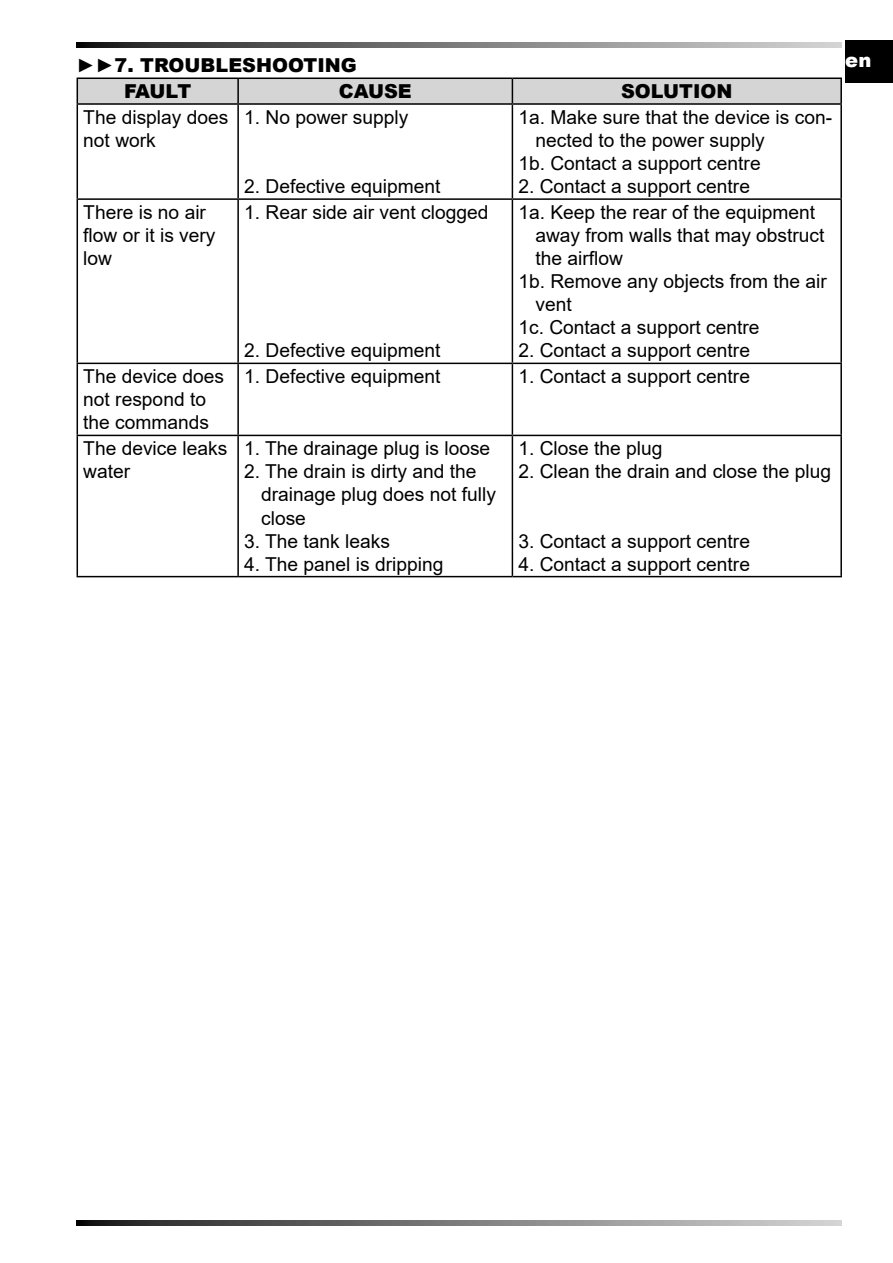
<style>
.page{position:relative;width:893px;height:1263px;background:#fff}
.page>*{position:absolute;margin:0;border:0;box-sizing:border-box;transform-origin:0 0}
.t1{font:900 19.5px "Arial";color:#fff}
.t2{font:19.2px/23.1px "Arial";color:#000}
.t3{font:900 19.2px/26.5px "Arial";color:#000}
</style>
<div class="page">
<svg style="left:77px;top:1221px;width:764px;height:5px"></svg>
<svg style="left:77px;top:43px;width:764px;height:5px"></svg>
<hr style="left:512px;top:78px;width:330px;height:1px;background:#000">
<div style="left:77px;top:78px;width:763px;height:25px;background:#d5d5d5"></div>
<hr style="left:840px;top:79px;width:2px;height:24px;background:#000">
<hr style="left:77px;top:103px;width:161px;height:2px;background:#000">
<hr style="left:77px;top:105px;width:1px;height:93px;background:#000">
<hr style="left:238px;top:103px;width:274px;height:2px;background:#000">
<hr style="left:237px;top:105px;width:2px;height:93px;background:#000">
<hr style="left:512px;top:103px;width:330px;height:2px;background:#000">
<hr style="left:512px;top:105px;width:1px;height:93px;background:#000">
<hr style="left:840px;top:105px;width:2px;height:93px;background:#000">
<hr style="left:77px;top:198px;width:161px;height:2px;background:#000">
<hr style="left:77px;top:200px;width:1px;height:163px;background:#000">
<hr style="left:238px;top:198px;width:274px;height:2px;background:#000">
<hr style="left:237px;top:200px;width:2px;height:163px;background:#000">
<hr style="left:512px;top:198px;width:330px;height:2px;background:#000">
<hr style="left:512px;top:200px;width:1px;height:163px;background:#000">
<hr style="left:840px;top:200px;width:2px;height:163px;background:#000">
<hr style="left:77px;top:363px;width:161px;height:1px;background:#000">
<hr style="left:77px;top:364px;width:1px;height:71px;background:#000">
<hr style="left:238px;top:363px;width:274px;height:1px;background:#000">
<hr style="left:237px;top:364px;width:2px;height:71px;background:#000">
<hr style="left:512px;top:363px;width:330px;height:1px;background:#000">
<hr style="left:512px;top:364px;width:1px;height:71px;background:#000">
<hr style="left:840px;top:364px;width:2px;height:71px;background:#000">
<hr style="left:77px;top:435px;width:161px;height:1px;background:#000">
<hr style="left:77px;top:436px;width:1px;height:140px;background:#000">
<hr style="left:238px;top:435px;width:274px;height:1px;background:#000">
<hr style="left:237px;top:436px;width:2px;height:140px;background:#000">
<hr style="left:512px;top:435px;width:330px;height:1px;background:#000">
<hr style="left:512px;top:436px;width:1px;height:140px;background:#000">
<hr style="left:840px;top:436px;width:2px;height:140px;background:#000">
<hr style="left:77px;top:576px;width:161px;height:1px;background:#000">
<hr style="left:238px;top:576px;width:274px;height:1px;background:#000">
<hr style="left:512px;top:576px;width:330px;height:1px;background:#000">
<div style="left:845px;top:40px;width:48px;height:43px;background:#000"></div>
<p class="t3" style="left:124px;top:51px;width:234px;text-indent:-48px">►►7. TROUBLESHOOTING<br>FAULT</p>
<p class="t3" style="left:339px;top:77px;width:74px">CAUSE</p>
<p class="t3" style="left:621px;top:77px;width:113px">SOLUTION</p>
<p class="t2" style="left:83px;top:106px;width:147px">The display does not work</p>
<p class="t2" style="left:244px;top:106px;width:166px">1. No power supply</p>
<p class="t2" style="left:244px;top:175px;width:198px">2. Defective equipment</p>
<p class="t2" style="left:83px;top:201px;width:134px">There is no air flow or it is very low</p>
<p class="t2" style="left:244px;top:201px;width:246px">1. Rear side air vent clogged</p>
<p class="t2" style="left:244px;top:339px;width:198px">2. Defective equipment</p>
<p class="t2" style="left:518px;top:106px;width:315px">1a. Make sure that the device is con-</p>
<p class="t2" style="left:535px;top:129px;width:231px">nected to the power supply</p>
<p class="t2" style="left:518px;top:152px;width:244px">1b. Contact a support centre</p>
<p class="t2" style="left:518px;top:175px;width:233px">2. Contact a support centre</p>
<p class="t2" style="left:518px;top:201px;width:298px">1a. Keep the rear of the equipment</p>
<p class="t2" style="left:535px;top:224px;width:291px">away from walls that may obstruct</p>
<p class="t2" style="left:535px;top:247px;width:89px">the airflow</p>
<p class="t2" style="left:518px;top:270px;width:310px">1b. Remove any objects from the air</p>
<p class="t2" style="left:535px;top:293px;width:38px">vent</p>
<p class="t2" style="left:518px;top:316px;width:243px">1c. Contact a support centre</p>
<p class="t2" style="left:518px;top:339px;width:233px">2. Contact a support centre</p>
<p class="t2" style="left:83px;top:365px;width:142px">The device does not respond to the commands</p>
<p class="t2" style="left:244px;top:365px;width:198px">1. Defective equipment</p>
<p class="t2" style="left:518px;top:365px;width:233px">1. Contact a support centre</p>
<p class="t2" style="left:83px;top:437px;width:146px">The device leaks water</p>
<p class="t2" style="left:244px;top:437px;width:248px">1. The drainage plug is loose</p>
<p class="t2" style="left:518px;top:437px;width:146px">1. Close the plug</p>
<p class="t2" style="left:518px;top:460px;width:314px">2. Clean the drain and close the plug</p>
<p class="t2" style="left:261px;top:460px;width:236px;text-indent:-17px">2. The drain is dirty and the drainage plug does not fully close</p>
<p class="t2" style="left:244px;top:529px;width:147px">3. The tank leaks</p>
<p class="t2" style="left:244px;top:552px;width:201px">4. The panel is dripping</p>
<p class="t2" style="left:518px;top:529px;width:233px">3. Contact a support centre</p>
<p class="t2" style="left:518px;top:552px;width:233px">4. Contact a support centre</p>
<p class="t1" style="left:845px;top:46px;width:28px">en</p>
</div>
